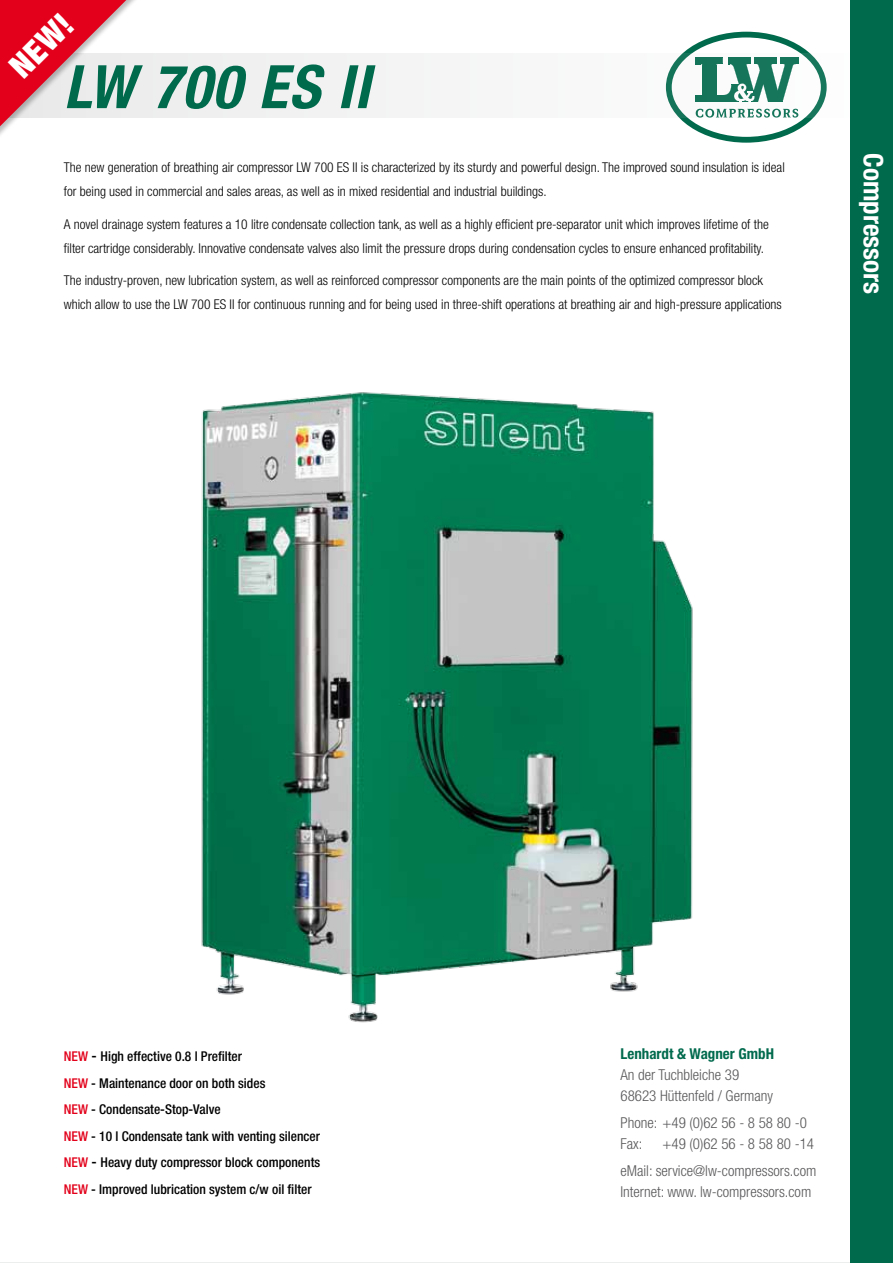
<style>
.page{position:relative;width:893px;height:1263px;background:#fff}
.page>*{position:absolute;margin:0;border:0;box-sizing:border-box;transform-origin:0 0}
.t1{font:italic 700 condensed 60px "Helvetica Neue";letter-spacing:.025em;color:#006a4d}
.t2{font:900 condensed 33px "Helvetica Neue";color:#fff}
.t3{font:700 condensed 27px "Helvetica Neue";color:#fff}
.t4{font:300 condensed 15px/21px "Helvetica Neue";color:#58585a}
.t5{font:700 condensed 15px "Helvetica Neue";color:#006a4d}
.t6{font:300 condensed 13.5px/24px "Helvetica Neue";color:#000}
.t7{font:500 condensed 13.5px/26.5px "Helvetica Neue";color:#000}
.s1{color:#e2001a}
.s2{font-size:15px}
</style>
<div class="page">
<svg style="left:664px;top:30px;width:164px;height:114px"></svg>
<svg style="left:669px;top:35px;width:155px;height:105px"></svg>
<div style="left:666px;top:32px;width:161px;height:111px;border:6px solid #006a4d;border-radius:50%"></div>
<svg style="left:151px;top:54px;width:677px;height:64px"></svg>
<div style="left:0;top:0;width:151px;height:226px;background:#000;opacity:.27"></div>
<svg style="left:0;top:0;width:146px;height:221px"></svg>
<div style="left:850px;top:0;width:43px;height:1263px;background:#006a4d"></div>
<img style="left:201px;top:392px;width:492px;height:631px">
<h2 class="t2" style="left:1px;top:57px;width:76px;rotate:-45deg">NEW!</h2>
<h1 class="t1" style="left:64px;top:50px;width:307px">LW 700 ES II</h1>
<p class="t6" style="left:64px;top:155px;width:722px">The new generation of breathing air compressor LW 700 ES II is characterized by its sturdy and powerful design. The improved sound insulation is ideal for being used in commercial and sales areas, as well as in mixed residential and industrial buildings.</p>
<p class="t6" style="left:64px;top:212px;width:706px">A novel drainage system features a 10 litre condensate collection tank, as well as a highly efficient pre-separator unit which improves lifetime of the filter cartridge considerably. Innovative condensate valves also limit the pressure drops during condensation cycles to ensure enhanced profitability.</p>
<p class="t6" style="left:64px;top:268px;width:719px">The industry-proven, new lubrication system, as well as reinforced compressor components are the main points of the optimized compressor block which allow to use the LW 700 ES II for continuous running and for being used in three-shift operations at breathing air and high-pressure applications</p>
<h3 class="t3" style="left:890px;top:153px;width:142px;rotate:90deg">Compressors</h3>
<p class="t7" style="left:64px;top:1043px;width:258px"><span class="s1">NEW</span> <span class="s2">-</span> High effective 0.8 l Prefilter<br><span class="s1">NEW</span> - Maintenance door on both sides<br><span class="s1">NEW</span> - Condensate-Stop-Valve<br><span class="s1">NEW</span> - 10 l Condensate tank with venting silencer <span class="s1">NEW</span> <span class="s2">-</span> Heavy duty compressor block components <span class="s1">NEW</span> - Improved lubrication system c/w oil filter</p>
<p class="t5" style="left:620px;top:1044px;width:155px">Lenhardt &amp; Wagner GmbH</p>
<p class="t4" style="left:620px;top:1064px;width:154px">An der Tuchbleiche 39<br>68623 Hüttenfeld / Germany</p>
<p class="t4" style="left:620px;top:1112px;width:188px">Phone: +49 (0)62 56 - 8 58 80 -0<br>Fax:</p>
<p class="t4" style="left:620px;top:1130px;width:197px;line-height:27px;text-align:right">+49 (0)62 56 - 8 58 80 -14<br>eMail: service@lw-compressors.com</p>
<p class="t4" style="left:620px;top:1181px;width:192px">Internet: www. lw-compressors.com</p>
</div>
